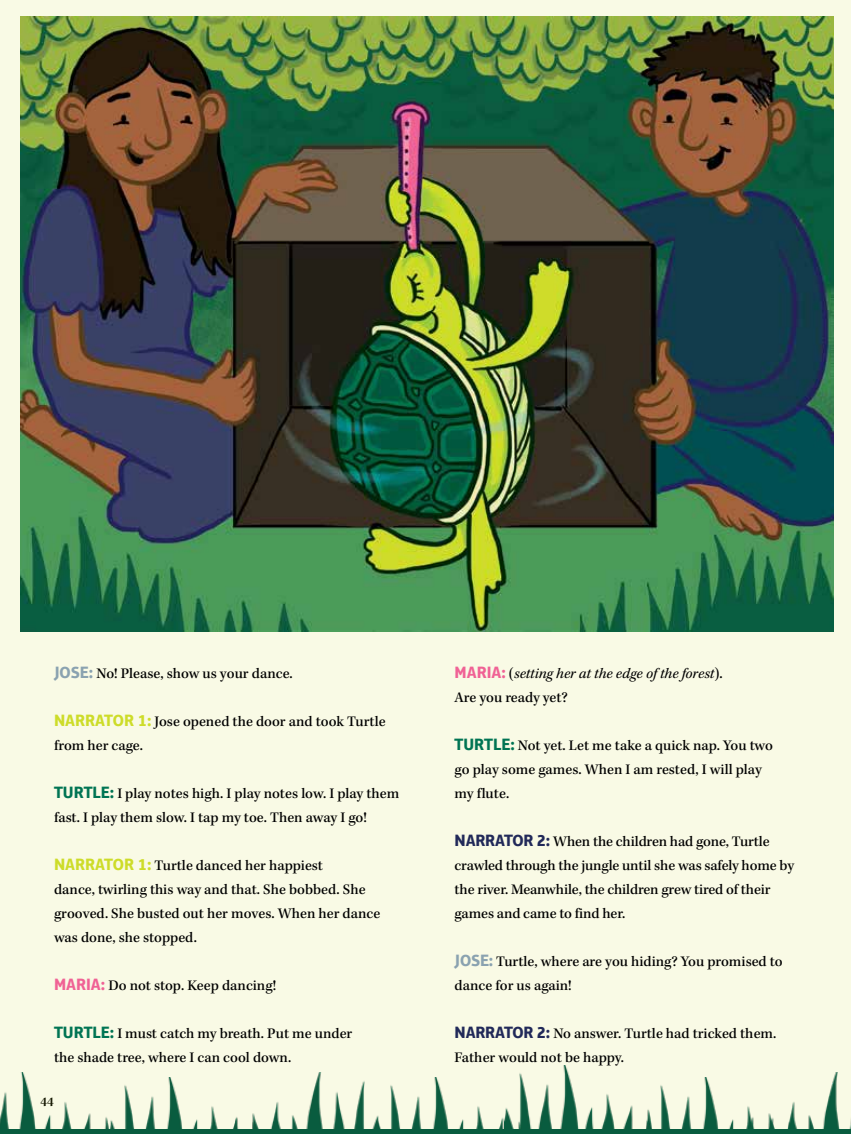
<style>
.page{position:relative;width:851px;height:1134px;background:#fff}
.page>*{position:absolute;margin:0;border:0;box-sizing:border-box;transform-origin:0 0}
.t1{font:500 15px/24px "Kepler Std";color:#000}
.t2{font:italic 15px/24px "Kepler Std";color:#000}
.t3{font:600 13.5px "Kepler Std";color:#000}
.s1{font-family:"Aptifer Sans Com";font-weight:700;font-size:16.5px;color:#8aa2b0}
.s2{font-family:"Aptifer Sans Com";font-weight:700;font-size:16.5px;color:#cddc29}
.s3{font-family:"Aptifer Sans Com";font-weight:700;font-size:16.5px;color:#007453}
.s4{font-family:"Aptifer Sans Com";font-weight:700;font-size:16.5px;color:#f06295}
.s5{font-family:"Aptifer Sans Com";font-weight:700;font-style:normal;font-size:16.5px;color:#f06295}
.s6{font-weight:500;font-style:normal}
.s7{font-family:"Aptifer Sans Com";font-weight:700;font-size:16.5px;color:#212959}
</style>
<div class="page">
<div style="left:0;top:0;width:850px;height:1134px;background:#f9fae5"></div>
<img style="left:20px;top:17px;width:813px;height:614px">
<img style="left:0;top:1073px;width:109px;height:56px">
<img style="left:519px;top:1065px;width:114px;height:64px">
<img style="left:110px;top:1077px;width:108px;height:52px">
<img style="left:646px;top:1077px;width:88px;height:52px">
<img style="left:379px;top:1077px;width:154px;height:52px">
<img style="left:233px;top:1073px;width:146px;height:56px">
<img style="left:746px;top:1073px;width:104px;height:56px">
<div style="left:0;top:1129px;width:850px;height:5px;background:#095c3f"></div>
<p class="t1" style="left:54px;top:662px;width:240px"><span class="s1">JOSE:</span> No! Please, show us your dance.</p>
<p class="t1" style="left:54px;top:710px;width:333px"><span class="s2">NARRATOR 1:</span> Jose opened the door and took Turtle from her cage.</p>
<p class="t1" style="left:54px;top:782px;width:347px"><span class="s3">TURTLE:</span> I play notes high. I play notes low. I play them fast. I play them slow. I tap my toe. Then away I go!</p>
<p class="t1" style="left:54px;top:854px;width:328px"><span class="s2">NARRATOR 1:</span> Turtle danced her happiest<br>dance, twirling this way and that. She bobbed. She grooved. She busted out her moves. When her dance was done, she stopped.</p>
<p class="t1" style="left:54px;top:974px;width:223px"><span class="s4">MARIA:</span> Do not stop. Keep dancing!</p>
<p class="t1" style="left:54px;top:1022px;width:300px"><span class="s3">TURTLE:</span> I must catch my breath. Put me under the shade tree, where I can cool down.</p>
<p class="t3" style="left:40px;top:1094px;width:15px">44</p>
<p class="t2" style="left:454px;top:662px;width:269px"><span class="s5">MARIA:</span> <span class="s6">(</span>setting her at the edge of the forest<span class="s6">).<br>Are you ready yet?</span></p>
<p class="t1" style="left:454px;top:734px;width:320px"><span class="s3">TURTLE:</span> Not yet. Let me take a quick nap. You two go play some games. When I am rested, I will play my flute.</p>
<p class="t1" style="left:454px;top:830px;width:341px"><span class="s7">NARRATOR 2:</span> When the children had gone, Turtle crawled through the jungle until she was safely home by the river. Meanwhile, the children grew tired of their games and came to find her.</p>
<p class="t1" style="left:454px;top:950px;width:329px"><span class="s1">JOSE:</span> Turtle, where are you hiding? You promised to dance for us again!</p>
<p class="t1" style="left:454px;top:1022px;width:323px"><span class="s7">NARRATOR 2:</span> No answer. Turtle had tricked them.<br>Father would not be happy.</p>
</div>
